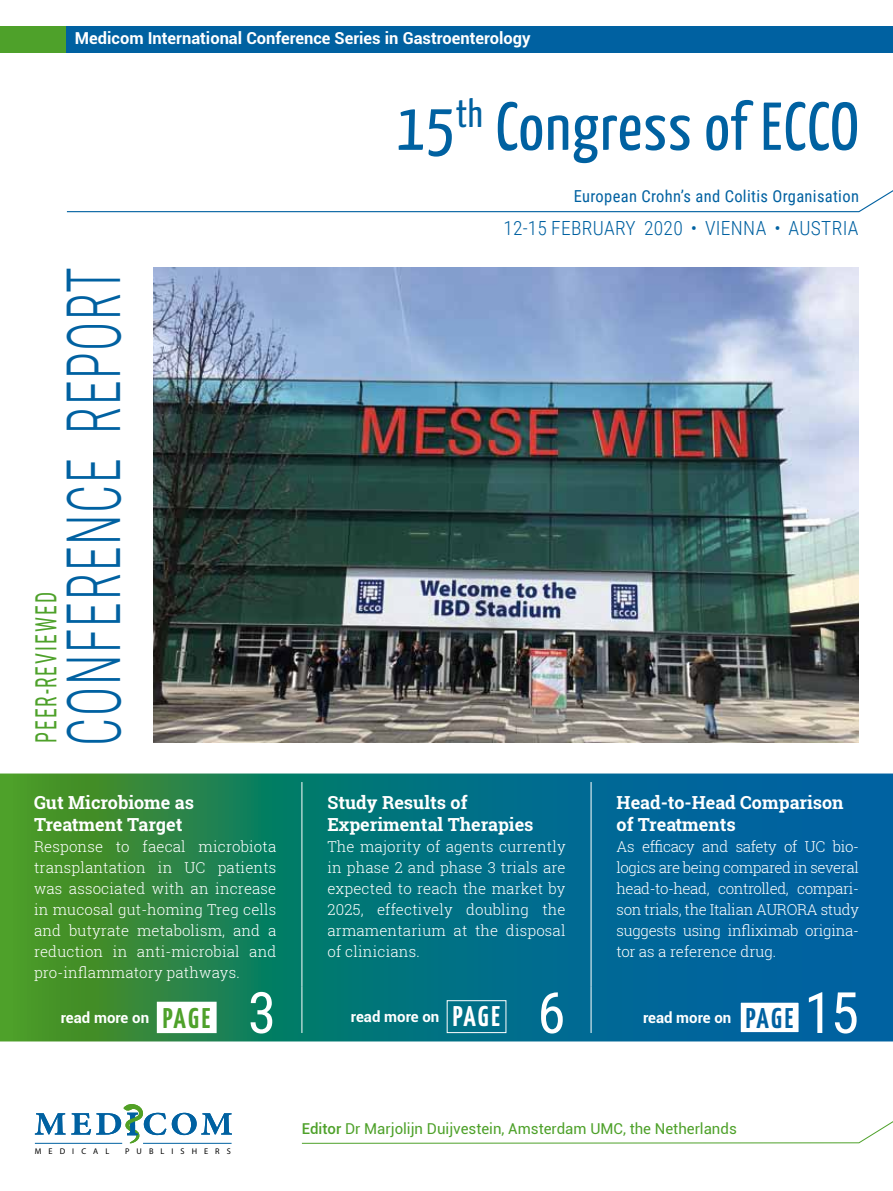
<style>
.page{position:relative;width:893px;height:1191px;background:#fff}
.page>*{position:absolute;margin:0;border:0;box-sizing:border-box;transform-origin:0 0}
.t1{font:300 74.25px "Roboto Condensed";letter-spacing:.035em;color:#0061a1;scale:.67 1}
.t2{font:67.5px "Yanone Kaffeesatz";letter-spacing:.02em;color:#0061a1}
.t3{font:57px "Roboto Condensed";color:#fff}
.t4{font:29.25px "Roboto Condensed";letter-spacing:.105em;color:#4ea12a;scale:.67 1}
.t5{font:700 28.5px "Yanone Kaffeesatz";color:#4ea12a}
.t6{font:700 28.5px "Yanone Kaffeesatz";color:#0061a1}
.t7{font:300 19.5px "Roboto Condensed";letter-spacing:.015em;color:#0061a1}
.t8{font:700 18px/21.6px "Roboto Slab";color:#fff}
.t9{font:700 16.5px "Roboto";color:#fff}
.t10{font:16.5px "Roboto Condensed";letter-spacing:.02em;color:#0061a1}
.t11{font:300 15px/21px "Roboto Slab";letter-spacing:.01em;color:#fff;text-align:justify}
.t12{font:15px "Roboto";color:#4ea12a}
.t13{font:700 15px "Roboto";color:#fff}
.t14{font:300 8.25px "Futura Std";letter-spacing:.85em;color:#000}
.s1{font-family:"Yanone Kaffeesatz";font-size:28.5px}
.s2{font-family:"Roboto Condensed";font-weight:400;font-size:57px}
.s3{font-weight:500}
</style>
<div class="page">
<svg style="left:66px;top:190px;width:827px;height:23px"></svg>
<div style="left:0;top:26px;width:67px;height:27px;background:#4ea12a"></div>
<div style="left:66px;top:26px;width:827px;height:27px;background:#0061a1"></div>
<img style="left:153px;top:268px;width:706px;height:474px">
<svg style="left:0;top:773px;width:893px;height:268px;background:#107575"></svg>
<hr style="left:302px;top:782px;width:1px;height:204px;background:#fff">
<hr style="left:591px;top:782px;width:1px;height:204px;background:#fff">
<hr style="left:302px;top:986px;width:1px;height:47px;background:#fff">
<hr style="left:591px;top:986px;width:1px;height:47px;background:#fff">
<div style="left:157px;top:1002px;width:59px;height:30px;background:#fff"></div>
<div style="left:157px;top:1001px;width:59px;height:32px;border:1px solid #fff"></div>
<div style="left:447px;top:1000px;width:59px;height:33px;border:1px solid #fff"></div>
<div style="left:740px;top:1002px;width:59px;height:30px;background:#fff"></div>
<div style="left:740px;top:1001px;width:59px;height:32px;border:1px solid #0061a1"></div>
<svg style="left:172px;top:1112px;width:60px;height:23px"></svg>
<svg style="left:35px;top:1104px;width:131px;height:40px"></svg>
<hr style="left:35px;top:1143px;width:87px;height:1px;background:#0061a1">
<hr style="left:143px;top:1143px;width:89px;height:1px;background:#0061a1">
<svg style="left:302px;top:1121px;width:591px;height:22px"></svg>
<p class="t9" style="left:75px;top:27px;width:457px">Medicom International Conference Series in Gastroenterology</p>
<h3 class="t4" style="left:25px;top:743px;width:226px;rotate:-90deg">Peer-reviewed</h3>
<h1 class="t1" style="left:42px;top:745px;width:716px;rotate:-90deg">CONFERENCE REPORT</h1>
<p class="t8" style="left:34px;top:792px;width:162px">Gut Microbiome as<br>Treatment Target</p>
<p class="t11" style="left:34px;top:835px;width:244px">Response to faecal microbiota transplantation in UC patients was associated with an increase in mucosal gut-homing Treg cells and butyrate metabolism, and a reduction in anti-microbial and pro-inflammatory pathways.</p>
<h2 class="t2" style="left:397px;top:85px;width:464px">15<sup>th</sup> Congress of ECCO</h2>
<p class="t10" style="left:574px;top:185px;width:287px">European Crohn’s and Colitis Organisation</p>
<h3 class="t7" style="left:503px;top:215px;width:357px">12-15 FEBRUARY 2020 • VIENNA • AUSTRIA</h3>
<p class="t8" style="left:327px;top:792px;width:208px">Study Results of<br>Experimental Therapies</p>
<p class="t11" style="left:327px;top:835px;width:240px">The majority of agents currently in phase 2 and phase 3 trials are expected to reach the market by 2025, effectively doubling the armamentarium at the disposal of clinicians.</p>
<p class="t8" style="left:617px;top:792px;width:229px">Head-to-Head Comparison of Treatments</p>
<p class="t11" style="left:617px;top:835px;width:244px">As efficacy and safety of UC bio&shy;logics are being compared in several head-to-head, controlled, compari&shy;son trials, the Italian AURORA study suggests using infliximab origina&shy;tor as a reference drug.</p>
<p class="t13" style="left:61px;top:1007px;width:90px">read more on</p>
<h3 class="t5" style="left:163px;top:1000px;width:49px">PAGE</h3>
<h3 class="t3" style="left:248px;top:972px;width:30px">3</h3>
<p class="t13" style="left:351px;top:1006px;width:216px">read more on <span class="s1">PAGE</span> <span class="s2">6</span></p>
<p class="t13" style="left:643px;top:1007px;width:90px">read more on</p>
<h3 class="t6" style="left:746px;top:1000px;width:49px">PAGE</h3>
<h3 class="t3" style="left:804px;top:972px;width:56px">15</h3>
<p class="t14" style="left:35px;top:1146px;width:76px">MEDICAL</p>
<p class="t14" style="left:125px;top:1146px;width:107px">PUBLISHERS</p>
<p class="t12" style="left:302px;top:1118px;width:436px"><span class="s3">Editor</span> Dr Marjolijn Duijvestein, Amsterdam UMC, the Netherlands</p>
</div>
